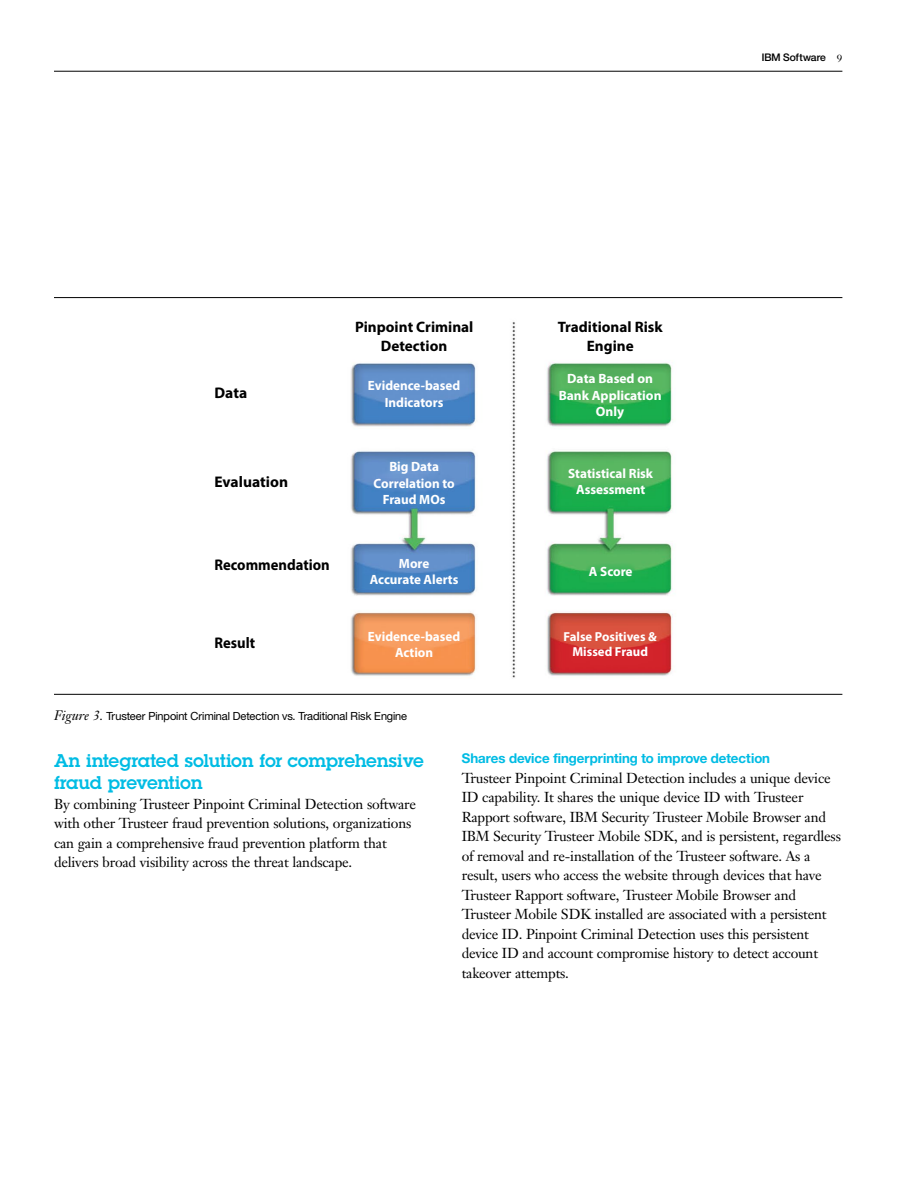
<style>
.page{position:relative;width:918px;height:1188px;background:#fff}
.page>*{position:absolute;margin:0;border:0;box-sizing:border-box;transform-origin:0 0}
.t1{font:600 18px/22.5px "Lubalinfor IBM";color:#00bce4}
.t2{font:700 15.45px "Myriad Pro";color:#000;scale:.95 1}
.t3{font:700 15.45px "Myriad Pro";color:#000}
.t4{font:700 15.15px/18.1px "Myriad Pro";color:#000;text-align:center}
.t5{font:14.25px/19.5px "Janson Text LT Pro";letter-spacing:-.015em;color:#000}
.t6{font:700 13.5px/16.2px "Myriad Pro";color:#fff;text-align:center}
.t7{font:700 13.5px "Helv Neuefor IBM";color:#00bce4}
.t8{font:700 13.05px/15.6px "Myriad Pro";color:#fff;text-align:center}
.t9{font:11.25px "Helv Neuefor IBM";letter-spacing:-.005em;color:#000}
.t10{font:500 10.5px "Helv Neuefor IBM";color:#000}
.s1{font-family:"Janson Text";font-weight:400}
.s2{font-family:"Janson Text LT Pro";font-style:italic;font-size:13.5px}
</style>
<div class="page">
<hr style="left:54px;top:71px;width:788px;height:1px;background:#000">
<img style="left:350px;top:322px;width:323px;height:356px">
<hr style="left:54px;top:297px;width:788px;height:1px;background:#000">
<hr style="left:54px;top:694px;width:788px;height:1px;background:#000">
<p class="t10" style="left:762px;top:51px;width:82px">IBM Software <span class="s1">9</span></p>
<p class="t3" style="left:215px;top:383px;width:34px">Data</p>
<p class="t3" style="left:215px;top:472px;width:75px">Evaluation</p>
<p class="t2" style="left:215px;top:555px;width:123px">Recommendation</p>
<p class="t2" style="left:215px;top:633px;width:44px">Result</p>
<p class="t4" style="left:355px;top:318px;width:120px">Pinpoint Criminal<br>Detection</p>
<p class="t4" style="left:558px;top:318px;width:106px">Traditional Risk<br>Engine</p>
<p class="t6" style="left:559px;top:370px;width:104px">Data Based on<br>Bank Application<br>Only</p>
<p class="t6" style="left:368px;top:377px;width:94px">Evidence-based<br>Indicators</p>
<p class="t6" style="left:374px;top:458px;width:83px">Big Data<br>Correlation to<br>Fraud MOs</p>
<p class="t6" style="left:370px;top:555px;width:90px">More<br>Accurate Alerts</p>
<p class="t6" style="left:368px;top:627px;width:94px">Evidence-based<br>Action</p>
<p class="t6" style="left:568px;top:465px;width:86px">Statistical Risk<br>Assessment</p>
<p class="t6" style="left:589px;top:563px;width:45px">A Score</p>
<p class="t8" style="left:564px;top:628px;width:95px">False Positives &amp;<br>Missed Fraud</p>
<p class="t9" style="left:54px;top:709px;width:355px"><span class="s2">Figure 3.</span> Trusteer Pinpoint Criminal Detection vs. Traditional Risk Engine</p>
<h2 class="t1" style="left:54px;top:749px;width:371px">An integrated solution for comprehensive fraud prevention</h2>
<p class="t5" style="left:54px;top:794px;width:364px">By combining Trusteer Pinpoint Criminal Detection software with other Trusteer fraud prevention solutions, organizations can gain a comprehensive fraud prevention platform that delivers broad visibility across the threat landscape.</p>
<h2 class="t7" style="left:462px;top:750px;width:310px">Shares device fingerprinting to improve detection</h2>
<p class="t5" style="left:462px;top:768px;width:381px">Trusteer Pinpoint Criminal Detection includes a unique device ID capability. It shares the unique device ID with Trusteer Rapport software, IBM Security Trusteer Mobile Browser and IBM Security Trusteer Mobile SDK, and is persistent, regardless of removal and re-installation of the Trusteer software. As a result, users who access the website through devices that have Trusteer Rapport software, Trusteer Mobile Browser and Trusteer Mobile SDK installed are associated with a persistent device ID. Pinpoint Criminal Detection uses this persistent device ID and account compromise history to detect account takeover attempts.</p>
</div>
